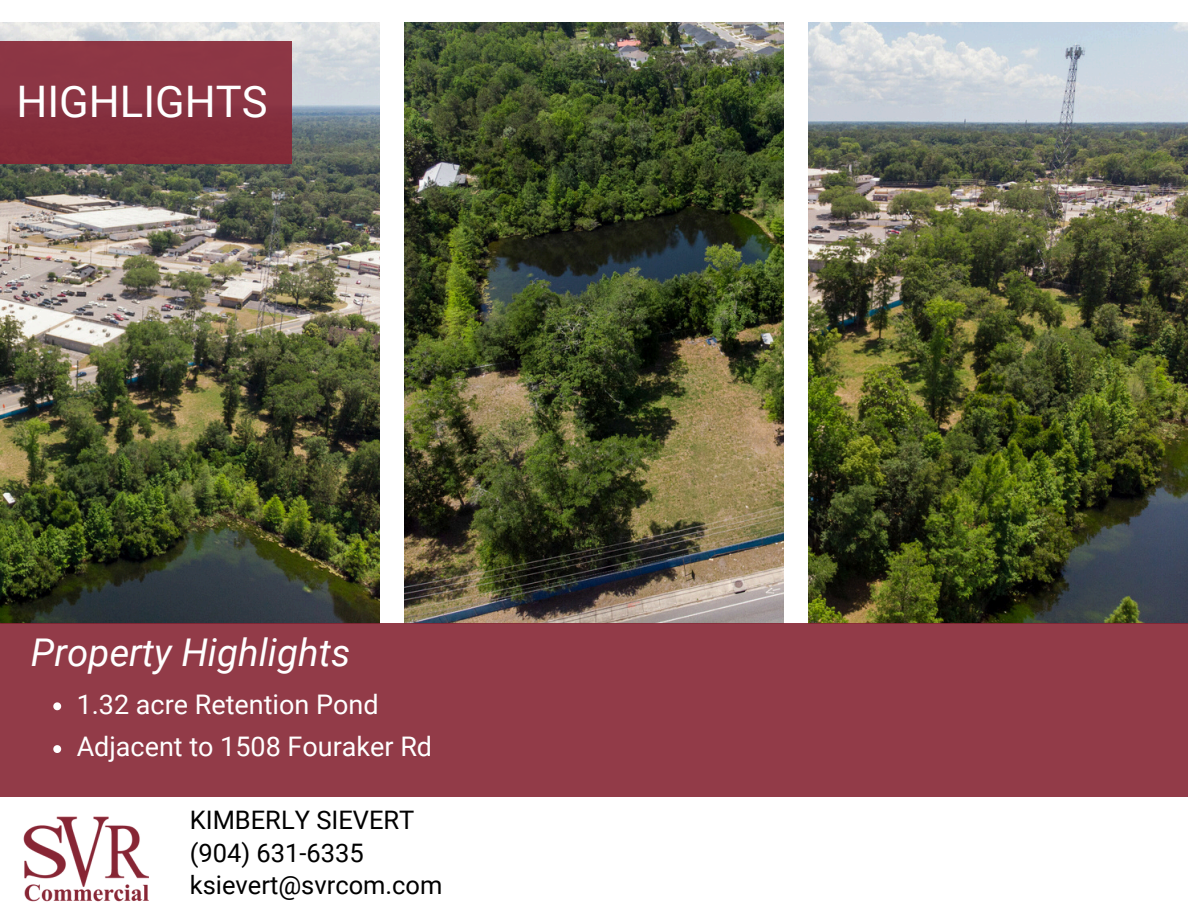
<style>
.page{position:relative;width:1188px;height:918px;background:#fff}
.page>*{position:absolute;margin:0;border:0;box-sizing:border-box;transform-origin:0 0}
.t1{font:43.5px "Roboto";color:#fff}
.t2{font:italic 38.25px "Roboto";color:#fff}
.t3{font:27px "Roboto";color:#fff}
.t4{font:25.5px "Roboto";color:#000}
</style>
<div class="page">
<img style="left:0;top:23px;width:379px;height:600px">
<div style="left:0;top:42px;width:291px;height:121px;background:linear-gradient(to right,#88323f,#883240)"></div>
<img style="left:404px;top:23px;width:379px;height:600px">
<img style="left:808px;top:23px;width:380px;height:600px">
<img style="left:23px;top:816px;width:126px;height:86px">
<div style="left:0;top:623px;width:1188px;height:174px;background:#923b48"></div>
<svg style="left:53px;top:702px;width:8px;height:8px"></svg>
<svg style="left:53px;top:745px;width:8px;height:8px"></svg>
<p class="t1" style="left:16px;top:76px;width:253px">HIGHLIGHTS</p>
<p class="t2" style="left:31px;top:631px;width:321px">Property Highlights</p>
<p class="t3" style="left:77px;top:689px;width:303px">1.32 acre Retention Pond</p>
<h2 class="t3" style="left:77px;top:731px;width:357px">Adjacent to 1508 Fouraker Rd</h2>
<p class="t4" style="left:190px;top:805px;width:226px">KIMBERLY SIEVERT</p>
<p class="t4" style="left:190px;top:838px;width:176px">(904) 631-6335</p>
<p class="t4" style="left:190px;top:871px;width:254px">ksievert@svrcom.com</p>
</div>
